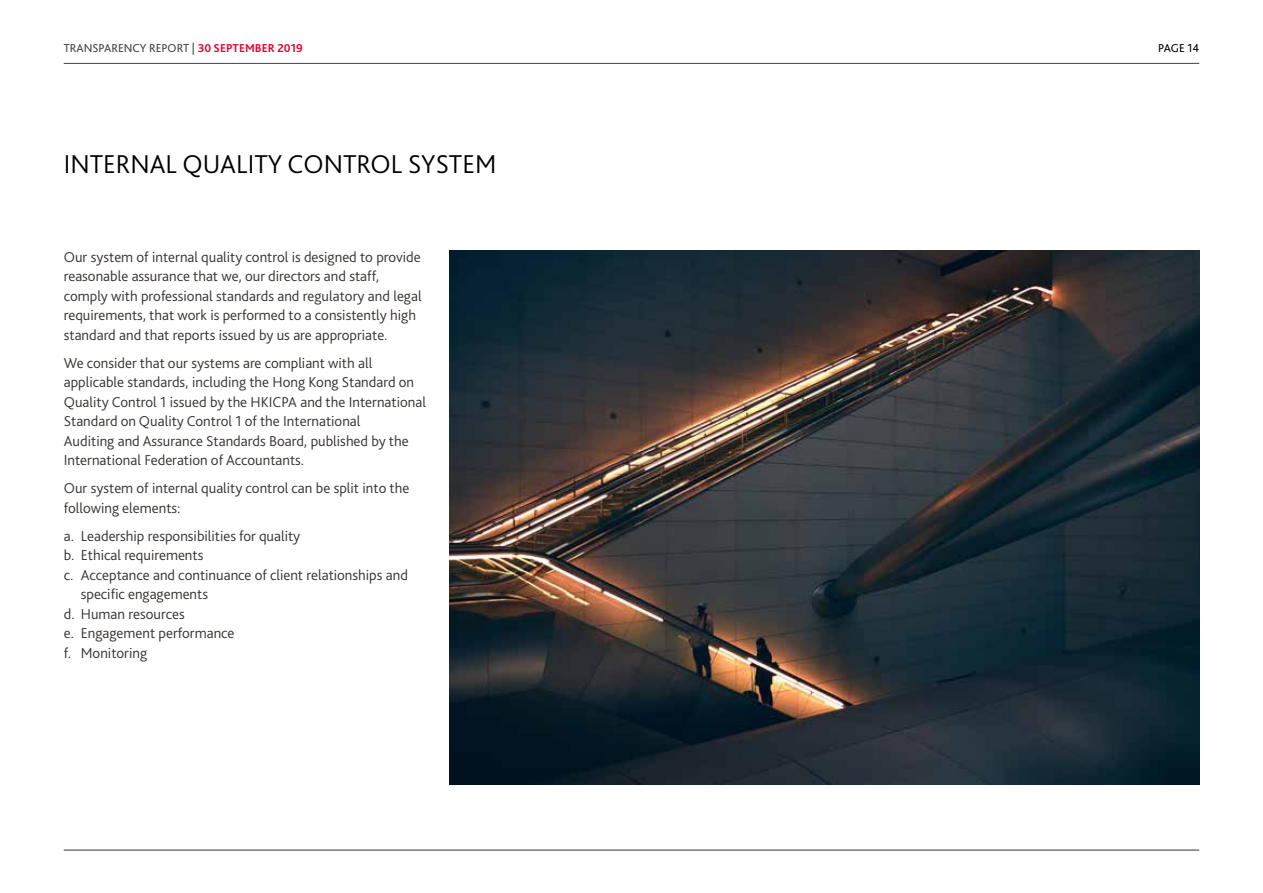
<style>
.page{position:relative;width:1263px;height:893px;background:#fff}
.page>*{position:absolute;margin:0;border:0;box-sizing:border-box;transform-origin:0 0}
.t1{font:300 27px "Bliss Pro";color:#000}
.t2{font:300 15px/19.5px "Bliss Pro";color:#363230}
.t3{font:12px "Bliss Pro";color:#454341}
.t4{font:12px "Bliss Pro";letter-spacing:-.01em;color:#000}
.s1{font-weight:700;color:#e6002d}
</style>
<div class="page">
<hr style="left:64px;top:850px;width:1135px;height:1px;background:#363230">
<hr style="left:64px;top:63px;width:1135px;height:1px;background:#454341">
<img style="left:450px;top:250px;width:749px;height:534px">
<p class="t3" style="left:64px;top:40px;width:240px">TRANSPARENCY REPORT | <span class="s1">30 SEPTEMBER 2019</span></p>
<p class="t4" style="left:1158px;top:40px;width:42px">PAGE 14</p>
<h1 class="t1" style="left:64px;top:147px;width:434px">INTERNAL QUALITY CONTROL SYSTEM</h1>
<p class="t2" style="left:64px;top:246px;width:359px">Our system of internal quality control is designed to provide reasonable assurance that we, our directors and staff, comply with professional standards and regulatory and legal requirements, that work is performed to a consistently high standard and that reports issued by us are appropriate.</p>
<p class="t2" style="left:64px;top:352px;width:364px">We consider that our systems are compliant with all applicable standards, including the Hong Kong Standard on Quality Control 1 issued by the HKICPA and the International Standard on Quality Control 1 of the International<br>Auditing and Assurance Standards Board, published by the International Federation of Accountants.</p>
<p class="t2" style="left:64px;top:478px;width:347px">Our system of internal quality control can be split into the following elements:</p>
<p class="t2" style="left:64px;top:525px;width:238px">a. Leadership responsibilities for quality</p>
<p class="t2" style="left:64px;top:545px;width:141px">b. Ethical requirements</p>
<p class="t2" style="left:64px;top:564px;width:346px">c. Acceptance and continuance of client relationships and</p>
<p class="t2" style="left:81px;top:584px;width:129px">specific engagements</p>
<p class="t2" style="left:64px;top:603px;width:122px">d. Human resources</p>
<p class="t2" style="left:64px;top:623px;width:172px">e. Engagement performance</p>
<p class="t2" style="left:64px;top:642px;width:85px">f. Monitoring</p>
</div>
